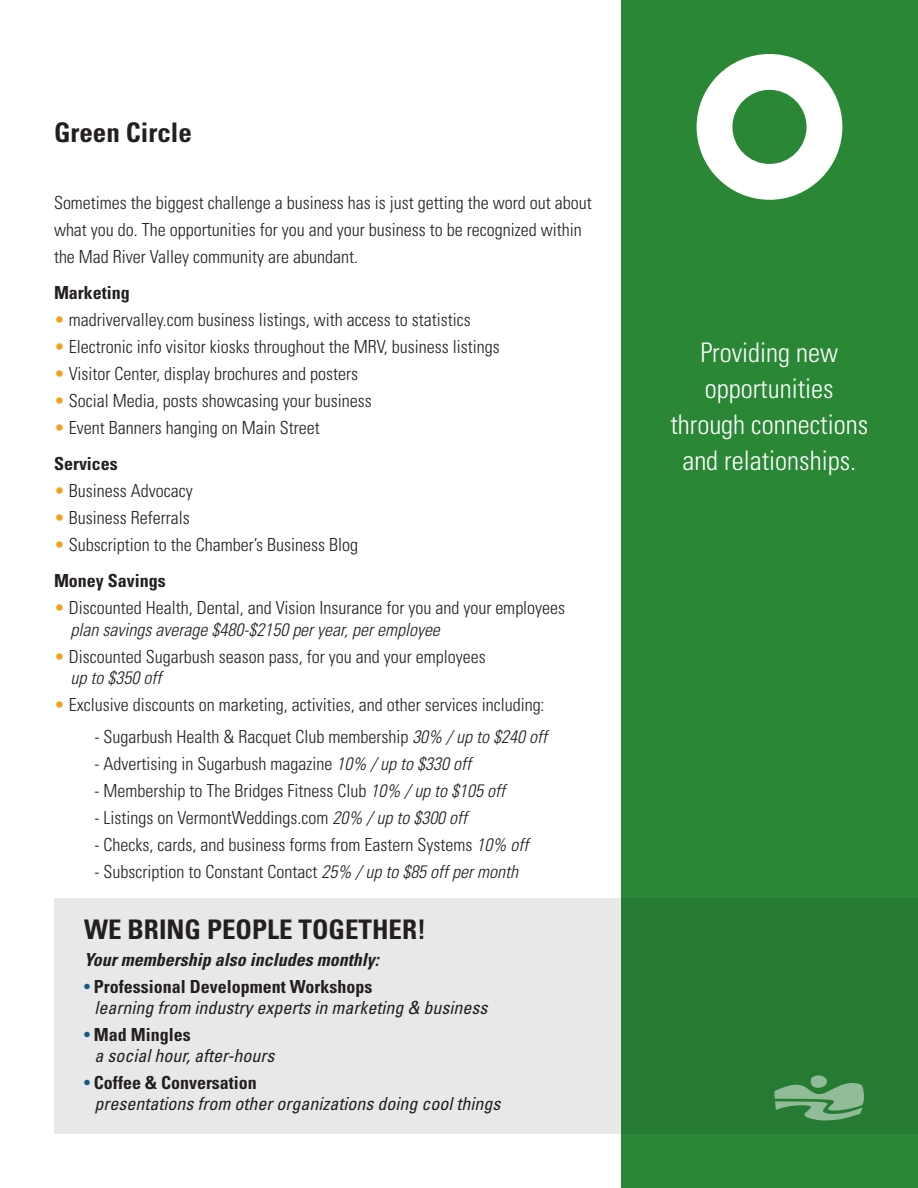
<style>
.page{position:relative;width:918px;height:1188px;background:#fff}
.page>*{position:absolute;margin:0;border:0;box-sizing:border-box;transform-origin:0 0}
.t1{font:300 condensed 27px/36px "Univers";color:#fff;text-align:center}
.t2{font:700 condensed 27px "Univers";color:#231f20}
.t3{font:300 condensed 18px/27px "Univers";color:#231f20}
.t4{font:italic condensed 18px "Univers";color:#231f20}
.t5{font:700 condensed 18px "Univers";color:#231f20}
.t6{font:italic 300 condensed 18px "Univers";color:#231f20}
.t7{font:italic 700 condensed 18px "Univers";color:#231f20}
.s1{color:#f89e1e}
.s2{font-style:italic}
.s3{font-weight:400;color:#135e85}
</style>
<div class="page">
<div style="left:621px;top:0;width:297px;height:1188px;background:#298736"></div>
<div style="left:697px;top:54px;width:145px;height:146px;background:#fff;border-radius:50%"></div>
<div style="left:732px;top:90px;width:75px;height:74px;background:#298736;border-radius:50%"></div>
<svg style="left:54px;top:899px;width:864px;height:235px;fill:#e8e8e9"></svg>
<svg style="left:774px;top:1075px;width:91px;height:46px"></svg>
<p class="t2" style="left:54px;top:115px;width:139px">Green Circle</p>
<p class="t3" style="left:54px;top:189px;width:539px">Sometimes the biggest challenge a business has is just getting the word out about what you do. The opportunities for you and your business to be recognized within the Mad River Valley community are abundant.</p>
<p class="t5" style="left:54px;top:282px;width:77px">Marketing</p>
<p class="t3" style="left:54px;top:306px;width:418px"><span class="s1">•</span> madrivervalley.com business listings, with access to statistics</p>
<p class="t3" style="left:54px;top:333px;width:447px"><span class="s1">•</span> Electronic info visitor kiosks throughout the MRV, business listings</p>
<p class="t3" style="left:54px;top:360px;width:306px"><span class="s1">•</span> Visitor Center, display brochures and posters</p>
<p class="t3" style="left:54px;top:387px;width:319px"><span class="s1">•</span> Social Media, posts showcasing your business</p>
<p class="t3" style="left:54px;top:414px;width:267px"><span class="s1">•</span> Event Banners hanging on Main Street</p>
<p class="t5" style="left:54px;top:453px;width:65px">Services</p>
<p class="t3" style="left:54px;top:477px;width:140px"><span class="s1">•</span> Business Advocacy</p>
<p class="t3" style="left:54px;top:504px;width:137px"><span class="s1">•</span> Business Referrals</p>
<p class="t3" style="left:54px;top:531px;width:306px"><span class="s1">•</span> Subscription to the Chamber’s Business Blog</p>
<p class="t5" style="left:54px;top:570px;width:113px">Money Savings</p>
<p class="t3" style="left:54px;top:594px;width:513px"><span class="s1">•</span> Discounted Health, Dental, and Vision Insurance for you and your employees</p>
<p class="t6" style="left:71px;top:619px;width:371px">plan savings average $480-$2150 per year, per employee</p>
<p class="t3" style="left:54px;top:643px;width:433px"><span class="s1">•</span> Discounted Sugarbush season pass, for you and your employees</p>
<p class="t6" style="left:71px;top:667px;width:92px">up to $350 off</p>
<p class="t3" style="left:54px;top:691px;width:492px"><span class="s1">•</span> Exclusive discounts on marketing, activities, and other services including:</p>
<p class="t3" style="left:94px;top:723px;width:454px">- Sugarbush Health &amp; Racquet Club membership <span class="s2">30% / up to $240 off</span></p>
<p class="t3" style="left:94px;top:750px;width:378px">- Advertising in Sugarbush magazine <span class="s2">10% / up to $330 off</span></p>
<p class="t3" style="left:94px;top:777px;width:412px">- Membership to The Bridges Fitness Club <span class="s2">10% / up to $105 off</span></p>
<p class="t3" style="left:94px;top:804px;width:374px">- Listings on VermontWeddings.com <span class="s2">20% / up to $300 off</span></p>
<p class="t3" style="left:94px;top:831px;width:435px">- Checks, cards, and business forms from Eastern Systems <span class="s2">10% off</span></p>
<p class="t3" style="left:94px;top:858px;width:425px">- Subscription to Constant Contact <span class="s2">25% / up to $85 off per month</span></p>
<p class="t2" style="left:84px;top:913px;width:344px">WE BRING PEOPLE TOGETHER!</p>
<p class="t7" style="left:84px;top:949px;width:296px">Your membership also includes monthly:</p>
<p class="t5" style="left:84px;top:976px;width:290px"><span class="s3">•</span> Professional Development Workshops</p>
<p class="t4" style="left:94px;top:996px;width:394px">learning from industry experts in marketing &amp; business</p>
<p class="t5" style="left:84px;top:1024px;width:108px"><span class="s3">•</span> Mad Mingles</p>
<p class="t4" style="left:94px;top:1044px;width:182px">a social hour, after-hours</p>
<p class="t5" style="left:84px;top:1072px;width:174px"><span class="s3">•</span> Coffee &amp; Conversation</p>
<p class="t4" style="left:94px;top:1092px;width:407px">presentations from other organizations doing cool things</p>
<p class="t1" style="left:700px;top:334px;width:139px">Providing new</p>
<p class="t1" style="left:670px;top:370px;width:199px">opportunities through connections and relationships.</p>
</div>
